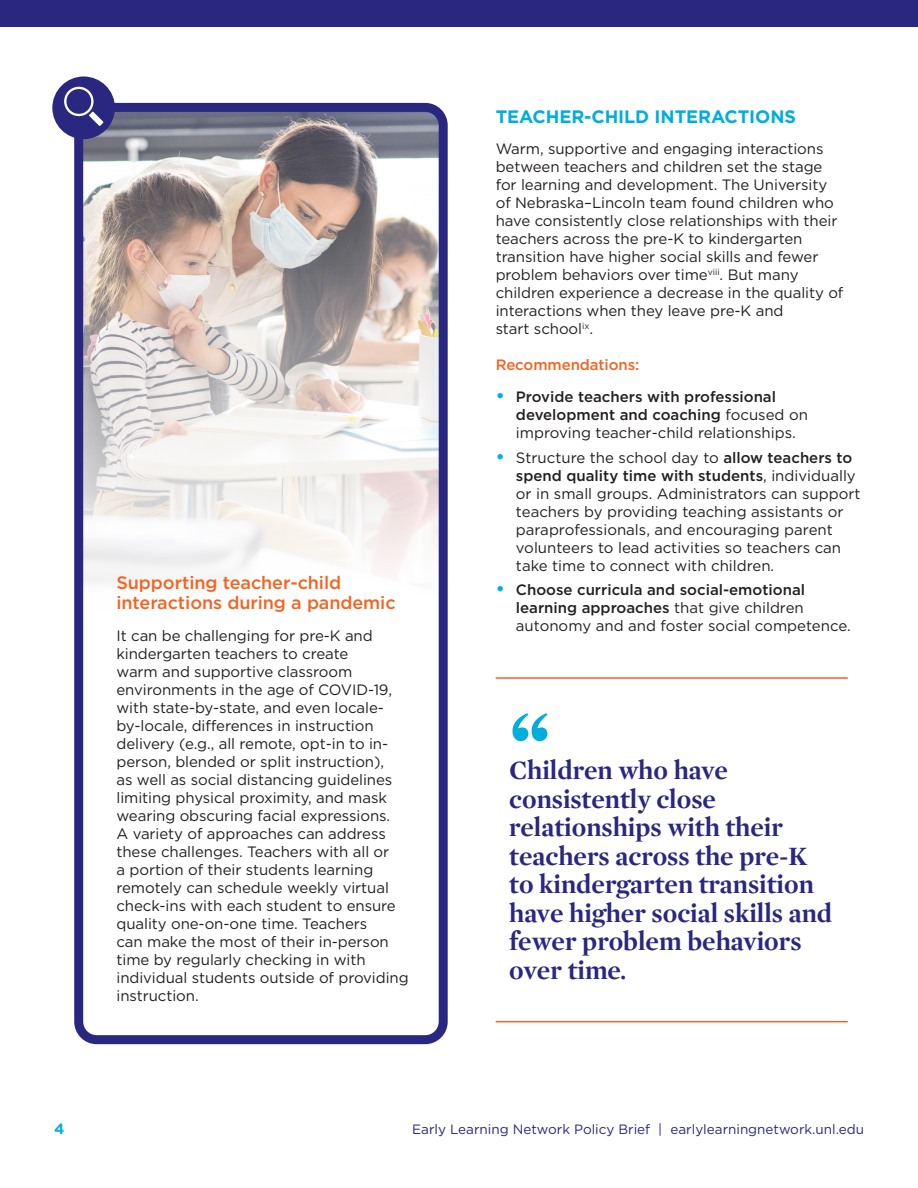
<style>
.page{position:relative;width:918px;height:1188px;background:#fff}
.page>*{position:absolute;margin:0;border:0;box-sizing:border-box;transform-origin:0 0}
.t1{font:700 109.5px "Mercury Display";color:#00aedd}
.t2{font:700 27px/28.5px "Mercury Display";color:#292780}
.t3{font:500 18px/19.8px "Gotham";letter-spacing:-.005em;color:#f36421}
.t4{font:700 18px "Gotham";letter-spacing:-.005em;color:#00aedd}
.t5{font:15px/18px "Gotham";letter-spacing:-.005em;color:#231f20}
.t6{font:500 15px/18px "Gotham";color:#231f20}
.t7{font:500 15px "Gotham";letter-spacing:-.005em;color:#f36421}
.t8{font:700 15px "Gotham";color:#00aeef}
.t9{font:13.5px "Gotham";color:#292780}
.s1{font-weight:700;font-size:18px;color:#00aeef}
.s2{font-weight:400}
.s3{font-weight:500}
</style>
<div class="page">
<div style="left:0;top:0;width:918px;height:27px;background:#292780"></div>
<img style="left:84px;top:113px;width:354px;height:471px">
<div style="left:74px;top:103px;width:374px;height:941px;border:9px solid #292780;border-radius:18px"></div>
<div style="left:52px;top:77px;width:63px;height:62px;background:#292780;border-radius:50%"></div>
<svg style="left:64px;top:87px;width:39px;height:39px"></svg>
<hr style="left:496px;top:677px;width:352px;height:2px;background:#f36421">
<hr style="left:496px;top:1021px;width:352px;height:1px;background:#f36421">
<p class="t3" style="left:116px;top:573px;width:281px">Supporting teacher-child interactions during a pandemic</p>
<p class="t5" style="left:116px;top:626px;width:294px">It can be challenging for pre-K and kindergarten teachers to create<br>warm and supportive classroom environments in the age of COVID-19, with state-by-state, and even locale&shy;by-locale, differences in instruction delivery (e.g., all remote, opt-in to in&shy;person, blended or split instruction),<br>as well as social distancing guidelines limiting physical proximity, and mask wearing obscuring facial expressions.<br>A variety of approaches can address these challenges. Teachers with all or<br>a portion of their students learning remotely can schedule weekly virtual check-ins with each student to ensure quality one-on-one time. Teachers<br>can make the most of their in-person time by regularly checking in with individual students outside of providing instruction.</p>
<p class="t4" style="left:496px;top:105px;width:302px">TEACHER-CHILD INTERACTIONS</p>
<p class="t5" style="left:496px;top:140px;width:349px">Warm, supportive and engaging interactions between teachers and children set the stage for learning and development. The University of Nebraska–Lincoln team found children who have consistently close relationships with their teachers across the pre-K to kindergarten transition have higher social skills and fewer problem behaviors over time<sup>viii</sup>. But many children experience a decrease in the quality of interactions when they leave pre-K and<br>start school<sup>ix</sup>.</p>
<p class="t7" style="left:496px;top:355px;width:145px">Recommendations:</p>
<p class="t6" style="left:516px;top:387px;width:294px;text-indent:-20px"><span class="s1">•</span> Provide teachers with professional development and coaching <span class="s2">focused on improving teacher-child relationships.</span></p>
<p class="t5" style="left:516px;top:448px;width:346px;text-indent:-20px"><span class="s1">•</span> Structure the school day to <span class="s3">allow teachers to spend quality time with students</span>, individually or in small groups. Administrators can support teachers by providing teaching assistants or paraprofessionals, and encouraging parent volunteers to lead activities so teachers can take time to connect with children.</p>
<p class="t5" style="left:516px;top:581px;width:336px;text-indent:-20px"><span class="s1">•</span> <span class="s3">Choose curricula and social-emotional learning approaches</span> that give children autonomy and and foster social competence.</p>
<p class="t1" style="left:509px;top:669px;width:44px">“</p>
<p class="t2" style="left:509px;top:755px;width:325px">Children who have consistently close relationships with their teachers across the pre-K to kindergarten transition have higher social skills and fewer problem behaviors over time.</p>
<p class="t8" style="left:54px;top:1119px;width:12px">4</p>
<p class="t9" style="left:412px;top:1121px;width:453px">Early Learning Network Policy Brief | earlylearningnetwork.unl.edu</p>
</div>
